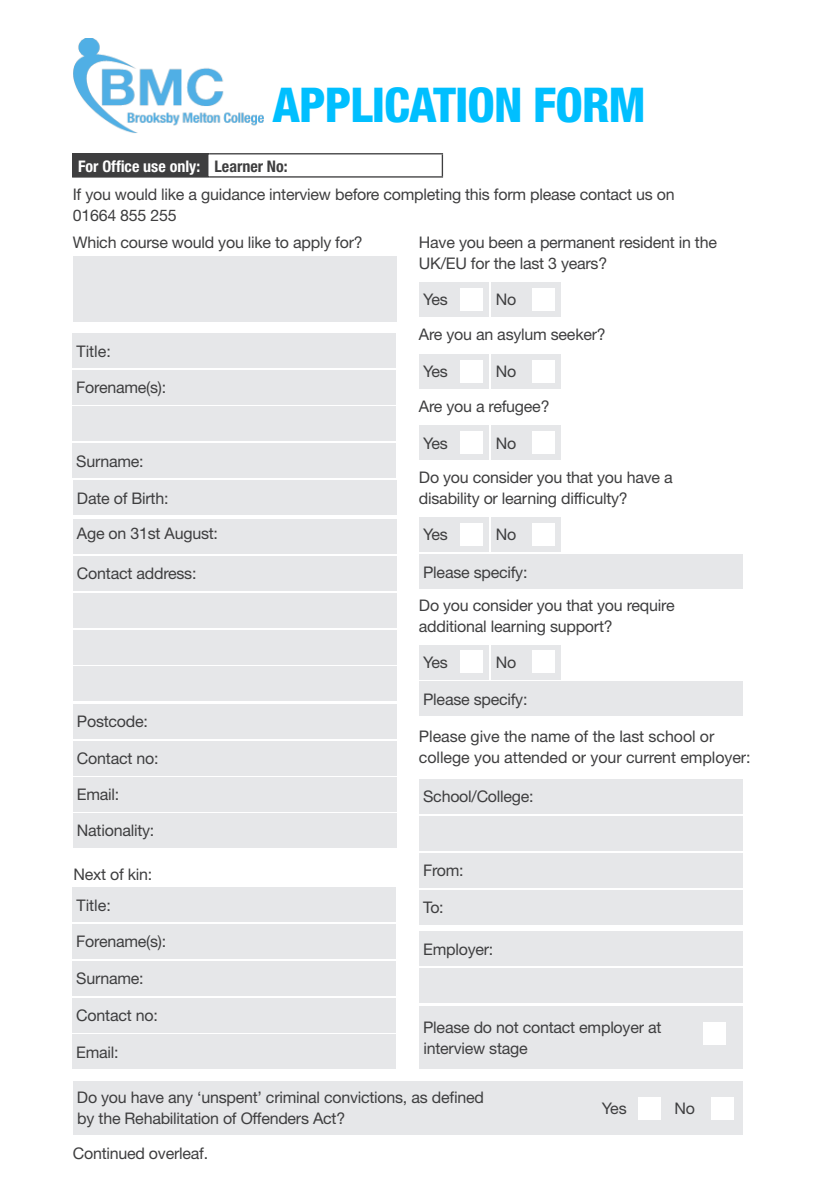
<style>
.page{position:relative;width:840px;height:1191px;background:#fff}
.page>*{position:absolute;margin:0;border:0;box-sizing:border-box;transform-origin:0 0}
.Header_24pt{font:800 condensed 48px "Helvetica Neue";letter-spacing:-.02em;color:#00bfff}
.Body_8pt{font:16px/21px "Helvetica Neue LT Std";letter-spacing:-.015em;color:#3e3e3f}
.Intro_12pt{font:700 condensed 16px "Helvetica Neue";color:#fff}
.Intro_12pt-2{font:16px "Helvetica Neue";color:#3e3e3f}
.Intro_12pt-3{font:700 condensed 16px "Helvetica Neue";color:#3e3e3f}
</style>
<div class="page">
<div style="left:72px;top:924px;width:323px;height:34px;background:#e6e7e9"></div>
<div style="left:72px;top:370px;width:323px;height:34px;background:#e6e7e9"></div>
<div style="left:72px;top:961px;width:323px;height:34px;background:#e6e7e9"></div>
<div style="left:72px;top:444px;width:323px;height:34px;background:#e6e7e9"></div>
<div style="left:73px;top:481px;width:323px;height:34px;background:#e6e7e9"></div>
<div style="left:73px;top:556px;width:323px;height:34px;background:#e6e7e9"></div>
<div style="left:73px;top:704px;width:323px;height:34px;background:#e6e7e9"></div>
<div style="left:419px;top:779px;width:323px;height:34px;background:#e6e7e9"></div>
<div style="left:419px;top:682px;width:323px;height:34px;background:#e6e7e9"></div>
<div style="left:419px;top:555px;width:323px;height:34px;background:#e6e7e9"></div>
<div style="left:419px;top:853px;width:323px;height:34px;background:#e6e7e9"></div>
<div style="left:419px;top:890px;width:323px;height:34px;background:#e6e7e9"></div>
<div style="left:419px;top:931px;width:323px;height:35px;background:#e6e7e9"></div>
<div style="left:419px;top:968px;width:323px;height:34px;background:#e6e7e9"></div>
<div style="left:419px;top:1006px;width:323px;height:63px;background:#e6e7e9"></div>
<div style="left:419px;top:816px;width:323px;height:34px;background:#e6e7e9"></div>
<div style="left:73px;top:741px;width:323px;height:34px;background:#e6e7e9"></div>
<div style="left:72px;top:998px;width:323px;height:34px;background:#e6e7e9"></div>
<div style="left:72px;top:1035px;width:323px;height:34px;background:#e6e7e9"></div>
<div style="left:73px;top:777px;width:323px;height:34px;background:#e6e7e9"></div>
<div style="left:73px;top:813px;width:323px;height:34px;background:#e6e7e9"></div>
<div style="left:73px;top:593px;width:323px;height:34px;background:#e6e7e9"></div>
<div style="left:73px;top:630px;width:323px;height:34px;background:#e6e7e9"></div>
<div style="left:73px;top:667px;width:323px;height:34px;background:#e6e7e9"></div>
<div style="left:73px;top:519px;width:323px;height:34px;background:#e6e7e9"></div>
<div style="left:72px;top:407px;width:323px;height:34px;background:#e6e7e9"></div>
<div style="left:72px;top:887px;width:323px;height:34px;background:#e6e7e9"></div>
<div style="left:72px;top:333px;width:323px;height:34px;background:#e6e7e9"></div>
<div style="left:73px;top:256px;width:323px;height:66px;background:#e6e7e9"></div>
<div style="left:73px;top:154px;width:136px;height:23px;background:#3e3e3f"></div>
<hr style="left:208px;top:154px;width:2px;height:22px;background:#fff">
<hr style="left:72px;top:153px;width:137px;height:1px;background:#3e3e3f">
<svg style="left:72px;top:154px;width:1px;height:22px"></svg>
<hr style="left:209px;top:153px;width:234px;height:1px;background:#3e3e3f">
<hr style="left:72px;top:176px;width:137px;height:2px;background:#3e3e3f">
<hr style="left:209px;top:176px;width:234px;height:2px;background:#3e3e3f">
<hr style="left:441px;top:154px;width:2px;height:22px;background:#3e3e3f">
<div style="left:419px;top:282px;width:69px;height:34px;background:#e6e7e9"></div>
<div style="left:491px;top:282px;width:69px;height:34px;background:#e6e7e9"></div>
<div style="left:459px;top:288px;width:23px;height:22px;background:#fff"></div>
<div style="left:532px;top:288px;width:23px;height:22px;background:#fff"></div>
<div style="left:419px;top:518px;width:69px;height:34px;background:#e6e7e9"></div>
<div style="left:491px;top:518px;width:69px;height:34px;background:#e6e7e9"></div>
<div style="left:459px;top:523px;width:23px;height:23px;background:#fff"></div>
<div style="left:532px;top:523px;width:23px;height:23px;background:#fff"></div>
<div style="left:419px;top:645px;width:69px;height:34px;background:#e6e7e9"></div>
<div style="left:491px;top:645px;width:69px;height:34px;background:#e6e7e9"></div>
<div style="left:459px;top:650px;width:23px;height:23px;background:#fff"></div>
<div style="left:532px;top:650px;width:23px;height:23px;background:#fff"></div>
<div style="left:702px;top:1021px;width:23px;height:23px;background:#fff"></div>
<div style="left:419px;top:354px;width:69px;height:34px;background:#e6e7e9"></div>
<div style="left:491px;top:354px;width:69px;height:34px;background:#e6e7e9"></div>
<div style="left:459px;top:360px;width:23px;height:22px;background:#fff"></div>
<div style="left:532px;top:360px;width:23px;height:22px;background:#fff"></div>
<div style="left:419px;top:426px;width:69px;height:34px;background:#e6e7e9"></div>
<div style="left:491px;top:426px;width:69px;height:34px;background:#e6e7e9"></div>
<div style="left:459px;top:431px;width:23px;height:23px;background:#fff"></div>
<div style="left:532px;top:431px;width:23px;height:23px;background:#fff"></div>
<div style="left:73px;top:1081px;width:669px;height:54px;background:#e6e7e9"></div>
<div style="left:638px;top:1096px;width:23px;height:23px;background:#fff"></div>
<div style="left:710px;top:1096px;width:23px;height:23px;background:#fff"></div>
<img style="left:73px;top:38px;width:190px;height:95px">
<p class="Header_24pt" style="left:272px;top:75px;width:375px">APPLICATION FORM</p>
<p class="Intro_12pt" style="left:78px;top:156px;width:123px">For Office use only:</p>
<p class="Intro_12pt-3" style="left:214px;top:156px;width:75px">Learner No:</p>
<p class="Body_8pt" style="left:73px;top:183px;width:603px">If you would like a guidance interview before completing this form please contact us on<br>01664 855 255</p>
<p class="Body_8pt" style="left:73px;top:232px;width:291px">Which course would you like to apply for?</p>
<p class="Intro_12pt-2" style="left:76px;top:341px;width:36px">Title:</p>
<p class="Body_8pt" style="left:76px;top:376px;width:91px">Forename(s):</p>
<p class="Body_8pt" style="left:76px;top:450px;width:69px">Surname:</p>
<p class="Body_8pt" style="left:77px;top:487px;width:93px">Date of Birth:</p>
<p class="Body_8pt" style="left:77px;top:522px;width:142px">Age on 31st August:</p>
<p class="Body_8pt" style="left:77px;top:562px;width:121px">Contact address:</p>
<p class="Body_8pt" style="left:77px;top:710px;width:72px">Postcode:</p>
<p class="Body_8pt" style="left:77px;top:747px;width:83px">Contact no:</p>
<p class="Body_8pt" style="left:77px;top:783px;width:44px">Email:</p>
<p class="Body_8pt" style="left:77px;top:819px;width:79px">Nationality:</p>
<p class="Body_8pt" style="left:73px;top:864px;width:80px">Next of kin:</p>
<p class="Intro_12pt-2" style="left:76px;top:895px;width:36px">Title:</p>
<p class="Body_8pt" style="left:76px;top:930px;width:91px">Forename(s):</p>
<p class="Body_8pt" style="left:76px;top:967px;width:69px">Surname:</p>
<p class="Body_8pt" style="left:76px;top:1004px;width:83px">Contact no:</p>
<p class="Body_8pt" style="left:76px;top:1041px;width:44px">Email:</p>
<p class="Body_8pt" style="left:419px;top:231px;width:299px">Have you been a permanent resident in the<br>UK/EU for the last 3 years?</p>
<p class="Body_8pt" style="left:423px;top:288px;width:26px">Yes</p>
<p class="Body_8pt" style="left:495px;top:288px;width:22px">No</p>
<p class="Body_8pt" style="left:418px;top:323px;width:188px">Are you an asylum seeker?</p>
<p class="Body_8pt" style="left:423px;top:360px;width:26px">Yes</p>
<p class="Body_8pt" style="left:495px;top:360px;width:22px">No</p>
<p class="Body_8pt" style="left:418px;top:395px;width:132px">Are you a refugee?</p>
<p class="Body_8pt" style="left:423px;top:432px;width:26px">Yes</p>
<p class="Body_8pt" style="left:495px;top:432px;width:22px">No</p>
<p class="Body_8pt" style="left:419px;top:467px;width:255px">Do you consider you that you have a disability or learning difficulty?</p>
<p class="Body_8pt" style="left:423px;top:524px;width:26px">Yes</p>
<p class="Body_8pt" style="left:495px;top:524px;width:22px">No</p>
<p class="Body_8pt" style="left:423px;top:561px;width:106px">Please specify:</p>
<p class="Body_8pt" style="left:419px;top:594px;width:257px">Do you consider you that you require additional learning support?</p>
<p class="Body_8pt" style="left:423px;top:651px;width:26px">Yes</p>
<p class="Body_8pt" style="left:495px;top:651px;width:22px">No</p>
<p class="Body_8pt" style="left:423px;top:688px;width:106px">Please specify:</p>
<p class="Body_8pt" style="left:419px;top:725px;width:333px">Please give the name of the last school or college you attended or your current employer:</p>
<p class="Body_8pt" style="left:423px;top:786px;width:112px">School/College:</p>
<p class="Body_8pt" style="left:423px;top:860px;width:42px">From:</p>
<p class="Body_8pt" style="left:423px;top:896px;width:22px">To:</p>
<p class="Body_8pt" style="left:423px;top:938px;width:72px">Employer:</p>
<p class="Body_8pt" style="left:423px;top:1016px;width:239px">Please do not contact employer at interview stage</p>
<p class="Body_8pt" style="left:77px;top:1087px;width:408px">Do you have any ‘unspent’ criminal convictions, as defined by the Rehabilitation of Offenders Act?</p>
<p class="Body_8pt" style="left:601px;top:1097px;width:26px">Yes</p>
<p class="Body_8pt" style="left:674px;top:1097px;width:22px">No</p>
<p class="Body_8pt" style="left:73px;top:1142px;width:137px">Continued overleaf.</p>
</div>
